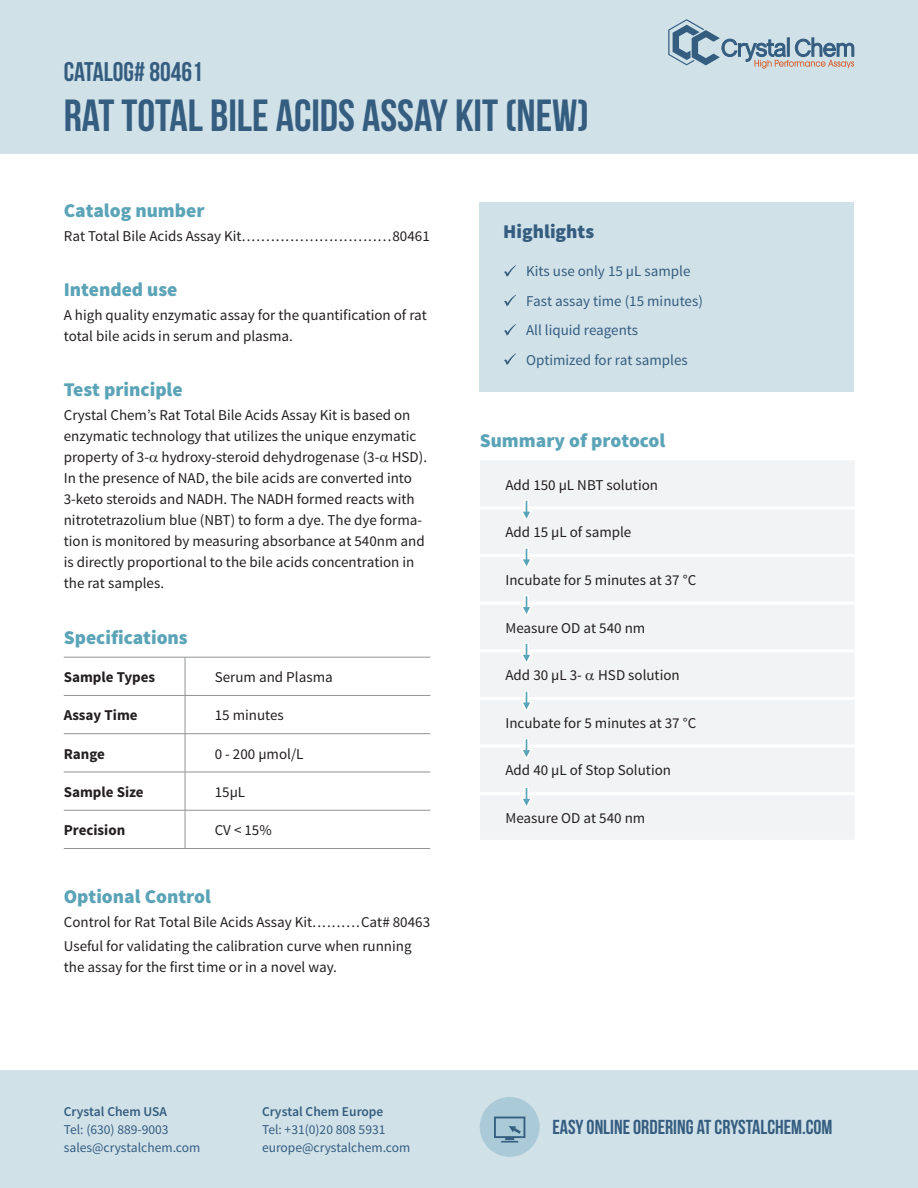
<style>
.page{position:relative;width:918px;height:1188px;background:#fff}
.page>*{position:absolute;margin:0;border:0;box-sizing:border-box;transform-origin:0 0}
.Contents_Bebas_Neue{font:45px "Bebas Neue";color:#345d80}
.Contents_Bebas_Neue-2{font:27px "Bebas Neue";color:#345d80}
.Contents_Bebas_Neue-3{font:20.25px "Bebas Neue";color:#345d80}
.Contents_Source_Sans{font:900 19.5px "Source Sans Pro";color:#5ba4b8}
.Contents_Source_Sans-2{font:900 19.5px "Source Sans Pro";color:#345d80}
.Contents_Source_Sans-3{font:15px/21px "Source Sans Pro";color:#231f20}
.Contents_Source_Sans-4{font:15px "Source Sans Pro";color:#345d80}
.Contents_Source_Sans-5{font:700 15px "Source Sans Pro";color:#231f20}
.Contents_Source_Sans-6{font:13.5px "Source Sans Pro";color:#345d80}
.Contents_Source_Sans-7{font:600 13.5px "Source Sans Pro";color:#345d80}
</style>
<div class="page">
<div style="left:480px;top:202px;width:374px;height:190px;background:#d1e1e8"></div>
<div style="left:0;top:0;width:918px;height:154px;background:#d1e1e8"></div>
<div style="left:0;top:1070px;width:918px;height:118px;background:#d1e1e8"></div>
<hr style="left:185px;top:657px;width:245px;height:1px;background:#929394">
<hr style="left:185px;top:695px;width:245px;height:1px;background:#929394">
<hr style="left:185px;top:733px;width:245px;height:1px;background:#929394">
<hr style="left:185px;top:772px;width:245px;height:1px;background:#929394">
<hr style="left:185px;top:810px;width:245px;height:1px;background:#929394">
<hr style="left:185px;top:848px;width:245px;height:1px;background:#929394">
<hr style="left:64px;top:657px;width:121px;height:1px;background:#929394">
<hr style="left:64px;top:695px;width:121px;height:1px;background:#929394">
<hr style="left:64px;top:733px;width:121px;height:1px;background:#929394">
<hr style="left:64px;top:772px;width:121px;height:1px;background:#929394">
<hr style="left:64px;top:810px;width:121px;height:1px;background:#929394">
<hr style="left:64px;top:848px;width:121px;height:1px;background:#929394">
<hr style="left:185px;top:657px;width:1px;height:38px;background:#929394">
<hr style="left:185px;top:696px;width:1px;height:38px;background:#929394">
<hr style="left:185px;top:734px;width:1px;height:38px;background:#929394">
<hr style="left:185px;top:772px;width:1px;height:38px;background:#929394">
<hr style="left:185px;top:810px;width:1px;height:38px;background:#929394">
<div style="left:480px;top:461px;width:374px;height:379px;background:#f2f3f4"></div>
<hr style="left:480px;top:506px;width:375px;height:3px;background:#fff">
<hr style="left:480px;top:554px;width:375px;height:3px;background:#fff">
<hr style="left:480px;top:602px;width:375px;height:3px;background:#fff">
<hr style="left:480px;top:649px;width:375px;height:3px;background:#fff">
<hr style="left:480px;top:697px;width:375px;height:3px;background:#fff">
<hr style="left:480px;top:745px;width:375px;height:3px;background:#fff">
<hr style="left:480px;top:792px;width:375px;height:3px;background:#fff">
<svg style="left:504px;top:265px;width:12px;height:12px"></svg>
<svg style="left:504px;top:295px;width:12px;height:11px"></svg>
<svg style="left:519px;top:498px;width:15px;height:25px"></svg>
<svg style="left:519px;top:546px;width:15px;height:25px"></svg>
<svg style="left:519px;top:594px;width:15px;height:25px"></svg>
<svg style="left:519px;top:642px;width:15px;height:25px"></svg>
<svg style="left:519px;top:689px;width:15px;height:25px"></svg>
<div style="left:480px;top:1097px;width:60px;height:60px;background:#a9cad6;border-radius:50%"></div>
<svg style="left:494px;top:1117px;width:31px;height:26px"></svg>
<svg style="left:504px;top:324px;width:12px;height:12px"></svg>
<svg style="left:504px;top:353px;width:12px;height:12px"></svg>
<svg style="left:519px;top:737px;width:15px;height:25px"></svg>
<svg style="left:519px;top:786px;width:15px;height:25px"></svg>
<svg style="left:668px;top:19px;width:186px;height:50px"></svg>
<svg style="left:586px;top:673px;width:8px;height:7px"></svg>
<p class="Contents_Bebas_Neue-2" style="left:64px;top:57px;width:141px">CATALOG# 80461</p>
<p class="Contents_Bebas_Neue" style="left:64px;top:91px;width:527px">RAT TOTAL BILE ACIDS ASSAY KIT (NEW)</p>
<p class="Contents_Source_Sans" style="left:64px;top:198px;width:142px">Catalog number</p>
<p class="Contents_Source_Sans-3" style="left:64px;top:226px;width:368px">Rat Total Bile Acids Assay Kit...............................80461</p>
<p class="Contents_Source_Sans" style="left:64px;top:277px;width:115px">Intended use</p>
<p class="Contents_Source_Sans-3" style="left:64px;top:305px;width:365px">A high quality enzymatic assay for the quantification of rat total bile acids in serum and plasma.</p>
<p class="Contents_Source_Sans" style="left:64px;top:376px;width:120px">Test principle</p>
<p class="Contents_Source_Sans-3" style="left:64px;top:404px;width:365px">Crystal Chem’s Rat Total Bile Acids Assay Kit is based on enzymatic technology that utilizes the unique enzymatic property of 3- hydroxy-steroid dehydrogenase (3- HSD).<br>In the presence of NAD, the bile acids are converted into 3-keto steroids and NADH. The NADH formed reacts with nitrotetrazolium blue (NBT) to form a dye. The dye forma&shy;tion is monitored by measuring absorbance at 540nm and is directly proportional to the bile acids concentration in the rat samples.</p>
<p class="Contents_Source_Sans" style="left:64px;top:625px;width:126px">Specifications</p>
<p class="Contents_Source_Sans-5" style="left:64px;top:667px;width:93px">Sample Types</p>
<p class="Contents_Source_Sans-3" style="left:215px;top:667px;width:120px">Serum and Plasma</p>
<p class="Contents_Source_Sans-5" style="left:64px;top:706px;width:75px">Assay Time</p>
<p class="Contents_Source_Sans-3" style="left:215px;top:705px;width:71px">15 minutes</p>
<p class="Contents_Source_Sans-5" style="left:64px;top:744px;width:43px">Range</p>
<p class="Contents_Source_Sans-3" style="left:215px;top:743px;width:90px">0 - 200 µmol/L</p>
<p class="Contents_Source_Sans-5" style="left:64px;top:782px;width:81px">Sample Size</p>
<p class="Contents_Source_Sans-3" style="left:215px;top:782px;width:32px">15µL</p>
<p class="Contents_Source_Sans-5" style="left:64px;top:820px;width:63px">Precision</p>
<p class="Contents_Source_Sans-3" style="left:215px;top:820px;width:59px">CV &lt; 15%</p>
<p class="Contents_Source_Sans" style="left:64px;top:884px;width:149px">Optional Control</p>
<p class="Contents_Source_Sans-3" style="left:64px;top:912px;width:368px">Control for Rat Total Bile Acids Assay Kit..........Cat# 80463</p>
<p class="Contents_Source_Sans-3" style="left:64px;top:936px;width:349px">Useful for validating the calibration curve when running the assay for the first time or in a novel way.</p>
<p class="Contents_Source_Sans-2" style="left:503px;top:219px;width:92px">Highlights</p>
<p class="Contents_Source_Sans-4" style="left:526px;top:262px;width:166px">Kits use only 15 µL sample</p>
<p class="Contents_Source_Sans-4" style="left:526px;top:291px;width:178px">Fast assay time (15 minutes)</p>
<p class="Contents_Source_Sans-4" style="left:526px;top:321px;width:114px">All liquid reagents</p>
<p class="Contents_Source_Sans-4" style="left:526px;top:350px;width:163px">Optimized for rat samples</p>
<p class="Contents_Source_Sans" style="left:480px;top:428px;width:187px">Summary of protocol</p>
<p class="Contents_Source_Sans-3" style="left:506px;top:475px;width:154px">Add 150 µL NBT solution</p>
<p class="Contents_Source_Sans-3" style="left:506px;top:522px;width:127px">Add 15 µL of sample</p>
<p class="Contents_Source_Sans-3" style="left:506px;top:570px;width:192px">Incubate for 5 minutes at 37 °C</p>
<p class="Contents_Source_Sans-3" style="left:506px;top:617px;width:141px">Measure OD at 540 nm</p>
<p class="Contents_Source_Sans-3" style="left:506px;top:665px;width:176px">Add 30 µL 3- HSD solution</p>
<p class="Contents_Source_Sans-3" style="left:506px;top:713px;width:192px">Incubate for 5 minutes at 37 °C</p>
<p class="Contents_Source_Sans-3" style="left:506px;top:760px;width:167px">Add 40 µL of Stop Solution</p>
<p class="Contents_Source_Sans-3" style="left:506px;top:808px;width:141px">Measure OD at 540 nm</p>
<p class="Contents_Source_Sans-7" style="left:64px;top:1103px;width:105px">Crystal Chem USA</p>
<p class="Contents_Source_Sans-6" style="left:64px;top:1122px;width:106px">Tel: (630) 889-9003</p>
<p class="Contents_Source_Sans-6" style="left:64px;top:1140px;width:138px">sales@crystalchem.com</p>
<p class="Contents_Source_Sans-7" style="left:262px;top:1103px;width:123px">Crystal Chem Europe</p>
<p class="Contents_Source_Sans-6" style="left:262px;top:1122px;width:125px">Tel: +31(0)20 808 5931</p>
<p class="Contents_Source_Sans-6" style="left:262px;top:1140px;width:150px">europe@crystalchem.com</p>
<p class="Contents_Bebas_Neue-3" style="left:552px;top:1116px;width:282px">EASY ONLINE ORDERING AT CRYSTALCHEM.COM</p>
</div>
